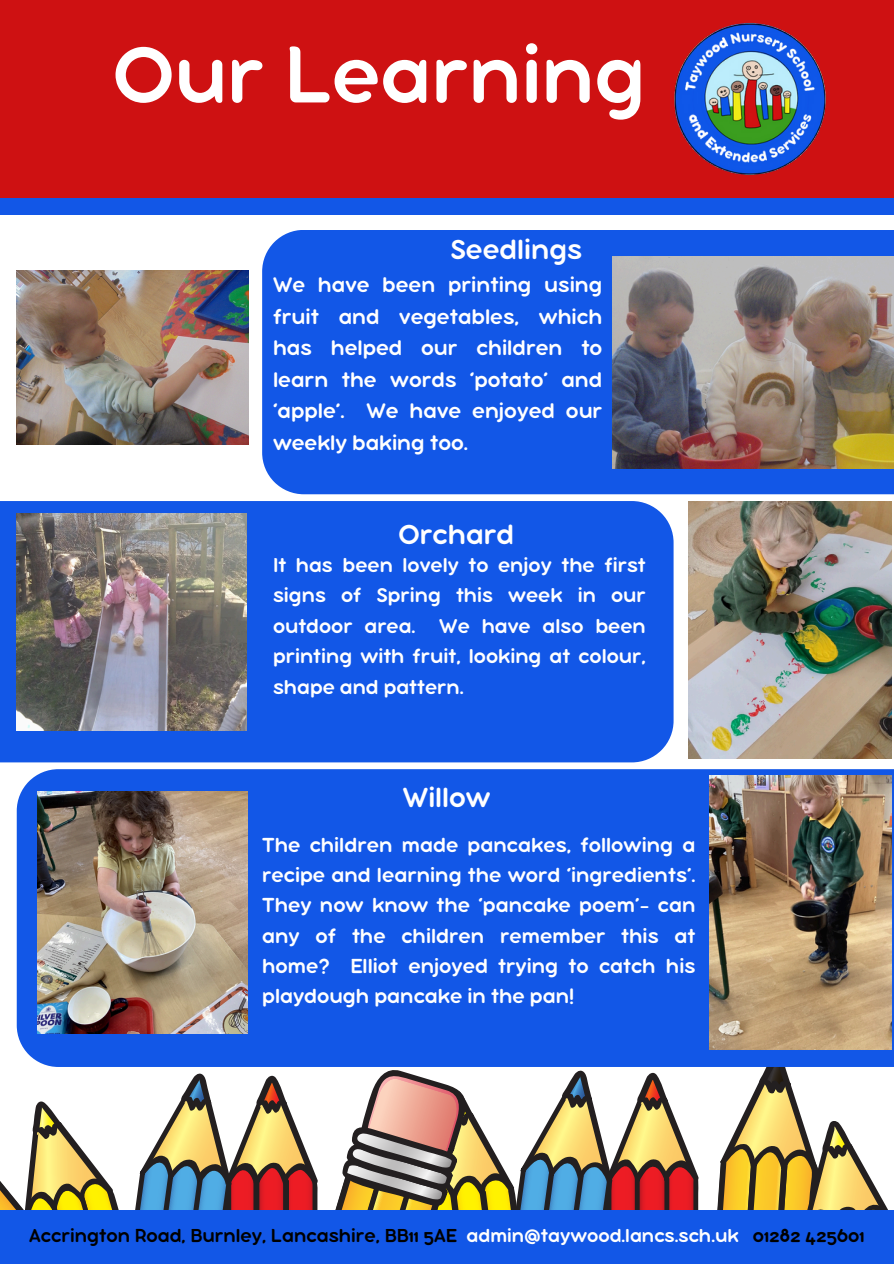
<style>
.page{position:relative;width:894px;height:1264px;background:#fff}
.page>*{position:absolute;margin:0;border:0;box-sizing:border-box;transform-origin:0 0}
.t1{font:87.15px "Bubbleboddy Neue";color:#fff}
.t2{font:30.15px "Bubbleboddy Neue";color:#fff}
.t3{font:22.95px/31.5px "Bubbleboddy Neue";color:#fff;text-align:justify}
.t4{font:22.2px/30.3px "Bubbleboddy Neue";color:#fff;text-align:justify}
.t5{font:21.9px/30.3px "Bubbleboddy Neue";color:#fff;text-align:justify}
.t6{font:20.4px "Bubbleboddy Neue";color:#000}
.s1{color:#fff}
</style>
<div class="page">
<svg style="left:0;top:1066px;width:893px;height:144px"></svg>
<div style="left:0;top:198px;width:893px;height:16px;background:#1257e7"></div>
<div style="left:0;top:0;width:893px;height:198px;background:#ce1112"></div>
<img style="left:674px;top:23px;width:152px;height:152px">
<div style="left:0;top:1210px;width:893px;height:53px;background:#1257e7"></div>
<div style="left:262px;top:230px;width:631px;height:264px;background:#1257e7"></div>
<div style="left:0;top:501px;width:673px;height:261px;background:#1257e7"></div>
<div style="left:17px;top:769px;width:876px;height:297px;background:#1257e7"></div>
<img style="left:709px;top:775px;width:182px;height:274px">
<img style="left:38px;top:791px;width:209px;height:242px">
<img style="left:17px;top:513px;width:229px;height:217px">
<img style="left:688px;top:501px;width:202px;height:257px">
<img style="left:612px;top:256px;width:281px;height:212px">
<img style="left:17px;top:270px;width:231px;height:175px">
<p class="t1" style="left:113px;top:47px;width:534px">Our Learning</p>
<h3 class="t2" style="left:450px;top:240px;width:133px">Seedlings</h3>
<p class="t3" style="left:273px;top:271px;width:331px">We have been printing using fruit and vegetables, which has helped our children to learn the words ‘potato’ and ‘apple’. We have enjoyed our weekly baking too.</p>
<h2 class="t2" style="left:398px;top:525px;width:117px">Orchard</h2>
<p class="t5" style="left:273px;top:551px;width:374px">It has been lovely to enjoy the first signs of Spring this week in our outdoor area. We have also been printing with fruit, looking at colour, shape and pattern.</p>
<p class="t2" style="left:403px;top:788px;width:89px">Willow</p>
<h3 class="t4" style="left:262px;top:831px;width:434px">The children made pancakes, following a recipe and learning the word ‘ingredients’.<br>They now know the ‘pancake poem’- can any of the children remember this at home? Elliot enjoyed trying to catch his playdough pancake in the pan!</h3>
<h1 class="t6" style="left:29px;top:1228px;width:836px">Accrington Road, Burnley, Lancashire, BB11 5AE <span class="s1">admin@taywood.lancs.sch.uk</span> 01282 425601</h1>
</div>
